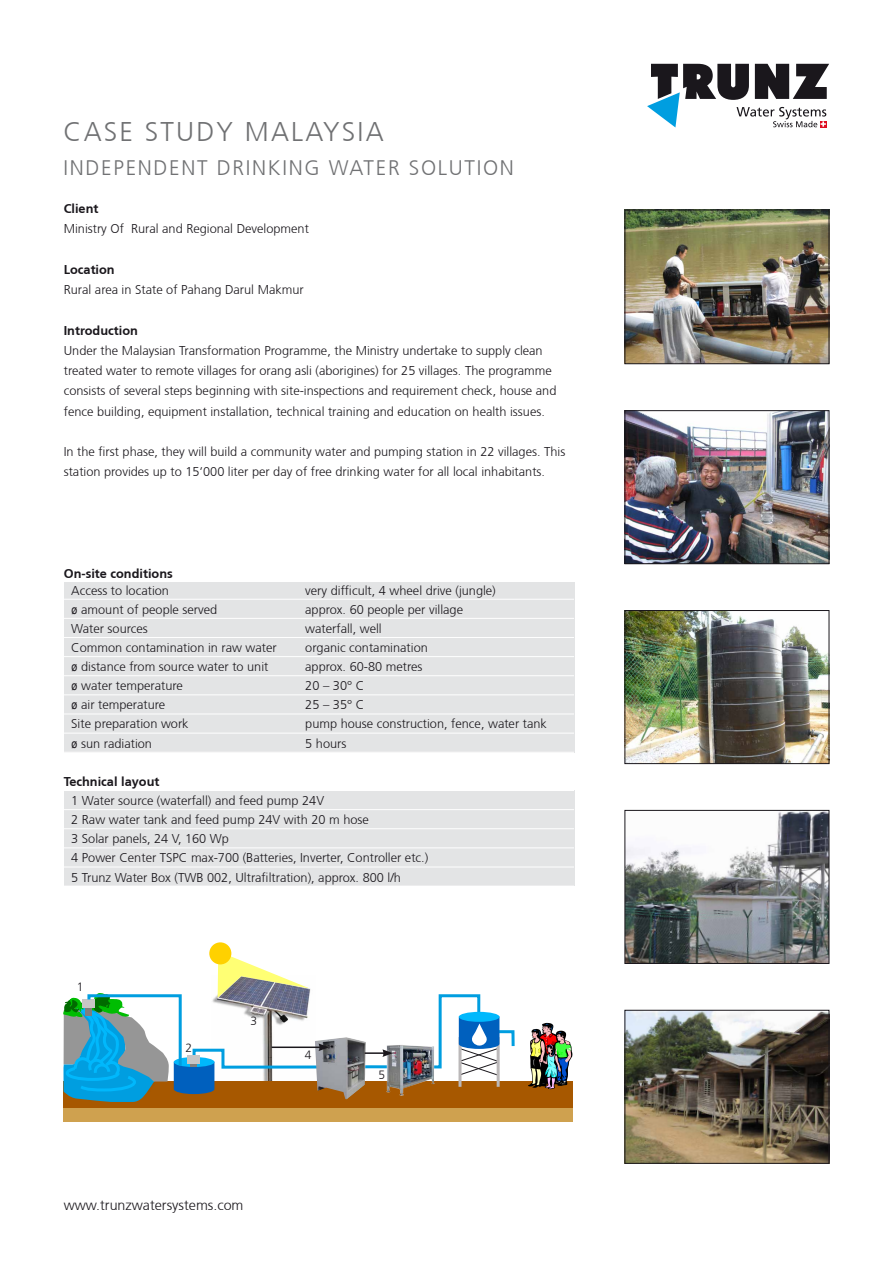
<style>
.page{position:relative;width:893px;height:1263px;background:#fff}
.page>*{position:absolute;margin:0;border:0;box-sizing:border-box;transform-origin:0 0}
.t1{font:300 27px "Frutiger CE";letter-spacing:.08em;color:#707173}
.t2{font:300 21px "Frutiger CE";letter-spacing:.08em;color:#707173}
.t3{font:300 14.25px "Frutiger CE";color:#1a171c}
.t4{font:300 12.75px/20.2px "Frutiger CE";color:#1a171c}
.t5{font:700 12.75px "Frutiger CE";color:#1a171c}
.t6{font:300 12px "Frutiger CE";color:#1a171c}
.s1{font-family:"Arial Narrow";font-weight:400}
</style>
<div class="page">
<svg style="left:647px;top:64px;width:182px;height:63px"></svg>
<div style="left:64px;top:790px;width:510px;height:96px;background:#e3e4e5"></div>
<img style="left:627px;top:212px;width:200px;height:150px">
<div style="left:625px;top:210px;width:204px;height:154px;border:1px solid #1a171c"></div>
<img style="left:627px;top:412px;width:200px;height:150px">
<div style="left:625px;top:410px;width:204px;height:154px;border:1px solid #1a171c"></div>
<img style="left:627px;top:612px;width:200px;height:150px">
<div style="left:625px;top:610px;width:204px;height:154px;border:1px solid #1a171c"></div>
<div style="left:64px;top:582px;width:510px;height:170px;background:#e3e4e5"></div>
<hr style="left:64px;top:599px;width:510px;height:1px;background:#fff">
<hr style="left:64px;top:618px;width:510px;height:1px;background:#fff">
<hr style="left:64px;top:637px;width:510px;height:1px;background:#fff">
<hr style="left:64px;top:656px;width:510px;height:1px;background:#fff">
<hr style="left:64px;top:675px;width:510px;height:1px;background:#fff">
<hr style="left:64px;top:694px;width:510px;height:1px;background:#fff">
<hr style="left:64px;top:714px;width:510px;height:1px;background:#fff">
<hr style="left:64px;top:733px;width:510px;height:1px;background:#fff">
<hr style="left:64px;top:790px;width:510px;height:1px;background:#fff">
<hr style="left:64px;top:809px;width:510px;height:1px;background:#fff">
<hr style="left:64px;top:828px;width:510px;height:1px;background:#fff">
<hr style="left:64px;top:847px;width:510px;height:1px;background:#fff">
<hr style="left:64px;top:867px;width:510px;height:1px;background:#fff">
<div style="left:64px;top:1108px;width:509px;height:13px;background:#cfa14f"></div>
<div style="left:64px;top:1081px;width:509px;height:27px;background:#a75800"></div>
<div style="left:209px;top:942px;width:22px;height:22px;background:#ffd100;border-radius:50%"></div>
<img style="left:528px;top:1023px;width:44px;height:66px">
<img style="left:627px;top:812px;width:200px;height:150px">
<div style="left:625px;top:810px;width:204px;height:154px;border:1px solid #1a171c"></div>
<img style="left:627px;top:1012px;width:200px;height:149px">
<div style="left:625px;top:1010px;width:204px;height:153px;border:1px solid #1a171c"></div>
<svg style="left:63px;top:953px;width:452px;height:149px"></svg>
<h1 class="t1" style="left:64px;top:116px;width:116px">case Stud</h1>
<h1 class="t1" style="left:217px;top:116px;width:169px">y Malaysia</h1>
<h2 class="t2" style="left:64px;top:156px;width:452px">Independent drinking water solution</h2>
<p class="t5" style="left:64px;top:201px;width:36px">Client</p>
<p class="t4" style="left:64px;top:219px;width:247px">Ministry Of Rural and Regional Development</p>
<p class="t5" style="left:64px;top:262px;width:53px">Location</p>
<p class="t4" style="left:64px;top:279px;width:241px">Rural area in State of Pahang Darul Makmur</p>
<p class="t5" style="left:64px;top:322px;width:76px">Introduction</p>
<p class="t4" style="left:64px;top:340px;width:494px">Under the Malaysian Transformation Programme, the Ministry undertake to supply clean treated water to remote villages for orang asli (aborigines) for 25 villages. The programme consists of several steps beginning with site-inspections and requirement check, house and fence building, equipment installation, technical training and education on health issues.</p>
<p class="t4" style="left:64px;top:441px;width:503px">In the first phase, they will build a community water and pumping station in 22 villages. This station provides up to 15‘000 liter per day of free drinking water for all local inhabitants.</p>
<p class="t5" style="left:64px;top:565px;width:111px">On-site conditions</p>
<p class="t4" style="left:71px;top:580px;width:99px">Access to location</p>
<p class="t4" style="left:305px;top:580px;width:192px">very difficult, 4 wheel drive (jungle)</p>
<p class="t4" style="left:71px;top:599px;width:147px"><span class="s1">ø</span> amount of people served</p>
<p class="t4" style="left:305px;top:599px;width:159px">approx. 60 people per village</p>
<p class="t4" style="left:64px;top:618px;width:85px">Water sources</p>
<p class="t4" style="left:305px;top:618px;width:78px">waterfall, well</p>
<p class="t4" style="left:64px;top:637px;width:214px">Common contamination in raw water</p>
<p class="t4" style="left:305px;top:637px;width:124px">organic contamination</p>
<p class="t4" style="left:71px;top:656px;width:199px"><span class="s1">ø</span> distance from source water to unit</p>
<p class="t4" style="left:305px;top:656px;width:119px">approx. 60-80 metres</p>
<p class="t4" style="left:71px;top:675px;width:113px"><span class="s1">ø</span> water temperature</p>
<p class="t4" style="left:305px;top:675px;width:58px">20 – 30° C</p>
<p class="t4" style="left:71px;top:695px;width:95px"><span class="s1">ø</span> air temperature</p>
<p class="t4" style="left:305px;top:695px;width:58px">25 – 35° C</p>
<p class="t4" style="left:71px;top:714px;width:119px">Site preparation work</p>
<p class="t4" style="left:305px;top:714px;width:243px">pump house construction, fence, water tank</p>
<p class="t4" style="left:71px;top:733px;width:82px"><span class="s1">ø</span> sun radiation</p>
<p class="t4" style="left:305px;top:733px;width:43px">5 hours</p>
<p class="t5" style="left:64px;top:774px;width:97px">Technical layout</p>
<p class="t4" style="left:71px;top:791px;width:359px;line-height:19.2px">1 Water source (waterfall) and feed pump 24V<br>2 Raw water tank and feed pump 24V with 20 m hose<br>3 Solar panels, 24 V, 160 Wp<br>4 Power Center TSPC max-700 (Batteries, Inverter, Controller etc.)<br>5 Trunz Water Box (TWB 002, Ultrafiltration), approx. 800 l/h</p>
<p class="t6" style="left:77px;top:980px;width:8px">1</p>
<p class="t6" style="left:185px;top:1041px;width:8px">2</p>
<p class="t6" style="left:251px;top:1014px;width:8px">3</p>
<p class="t6" style="left:305px;top:1048px;width:8px">4</p>
<p class="t3" style="left:64px;top:1196px;width:181px">www.trunzwatersystems.com</p>
<p class="t6" style="left:379px;top:1068px;width:8px">5</p>
</div>
